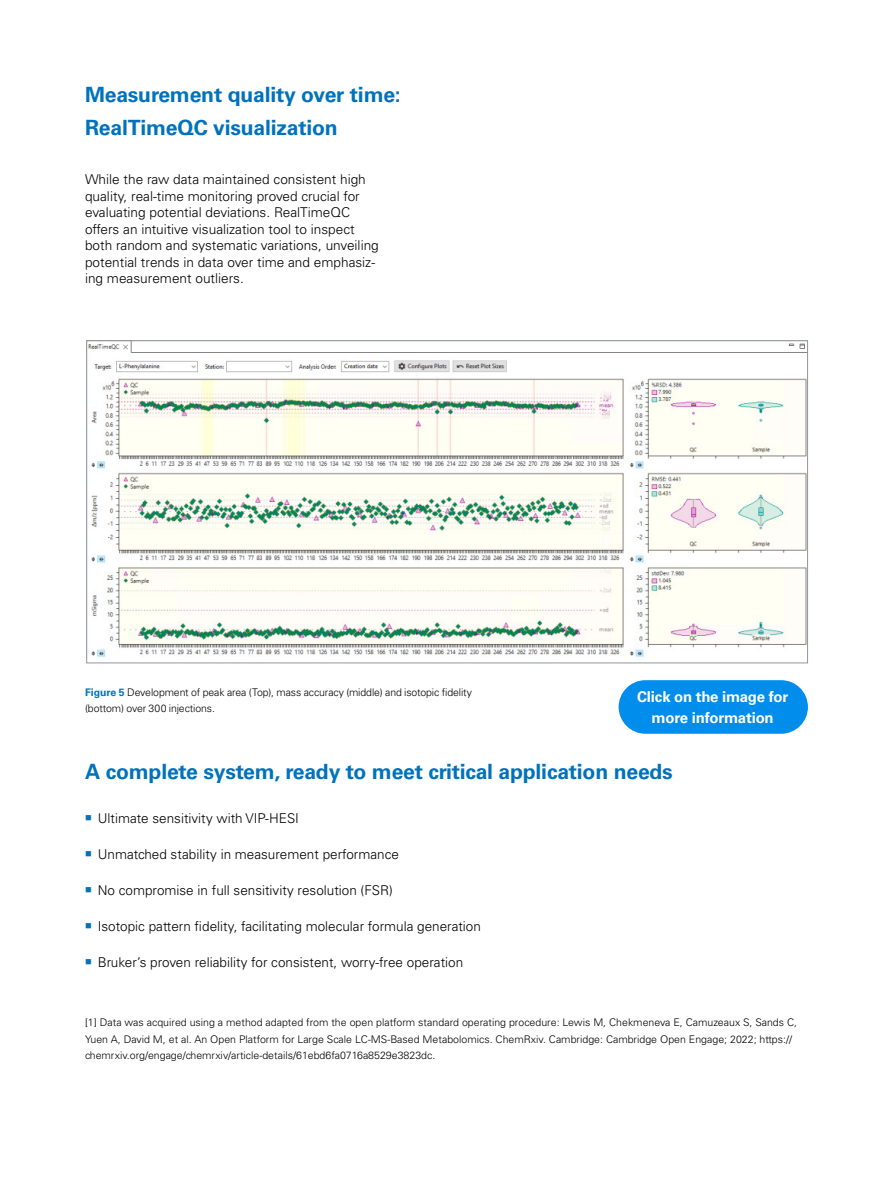
<style>
.page{position:relative;width:893px;height:1187px;background:#fff}
.page>*{position:absolute;margin:0;border:0;box-sizing:border-box;transform-origin:0 0}
.t1{font:700 21px/33px "Univers LT Std";letter-spacing:-.01em;color:#0072bc}
.t2{font:700 15px/21px "Univers LT Std";letter-spacing:-.015em;color:#fff;text-align:center}
.t3{font:300 13.5px/16.5px "Univers LT Std";color:#000}
.t4{font:300 10.5px/16.5px "Univers LT Std";color:#000}
.s1{font-weight:700;color:#0072bc}
.s2{color:#0072bc}
</style>
<div class="page">
<img style="left:88px;top:342px;width:718px;height:315px">
<div style="left:619px;top:680px;width:189px;height:53px;background:#008deb;border-radius:27px"></div>
<h1 class="t1" style="left:85px;top:78px;width:317px">Measurement quality over time:<br>RealTimeQC visualization</h1>
<p class="t3" style="left:85px;top:171px;width:295px">While the raw data maintained consistent high quality, real-time monitoring proved crucial for evaluating potential deviations. RealTimeQC offers an intuitive visualization tool to inspect both random and systematic variations, unveiling potential trends in data over time and emphasiz&shy;ing measurement outliers.</p>
<p class="t4" style="left:85px;top:684px;width:389px"><span class="s1">Figure 5</span> Development of peak area (Top), mass accuracy (middle) and isotopic fidelity (bottom) over 300 injections.</p>
<p class="t2" style="left:637px;top:686px;width:153px">Click on the image for more information</p>
<h1 class="t1" style="left:85px;top:754px;width:589px">A complete system, ready to meet critical application needs</h1>
<p class="t3" style="left:85px;top:809px;width:215px"><span class="s2">■</span> Ultimate sensitivity with VIP-HESI</p>
<p class="t3" style="left:85px;top:845px;width:315px"><span class="s2">■</span> Unmatched stability in measurement performance</p>
<p class="t3" style="left:85px;top:881px;width:309px"><span class="s2">■</span> No compromise in full sensitivity resolution (FSR)</p>
<p class="t3" style="left:85px;top:917px;width:397px"><span class="s2">■</span> Isotopic pattern fidelity, facilitating molecular formula generation</p>
<p class="t3" style="left:85px;top:953px;width:380px"><span class="s2">■</span> Bruker’s proven reliability for consistent, worry-free operation</p>
<p class="t4" style="left:85px;top:1014px;width:713px">[1] Data was acquired using a method adapted from the open platform standard operating procedure: Lewis M, Chekmeneva E, Camuzeaux S, Sands C,<br>Yuen A, David M, et al. An Open Platform for Large Scale LC-MS-Based Metabolomics. ChemRxiv. Cambridge: Cambridge Open Engage; 2022; https:// chemrxiv.org/engage/chemrxiv/article-details/61ebd6fa0716a8529e3823dc.</p>
</div>
